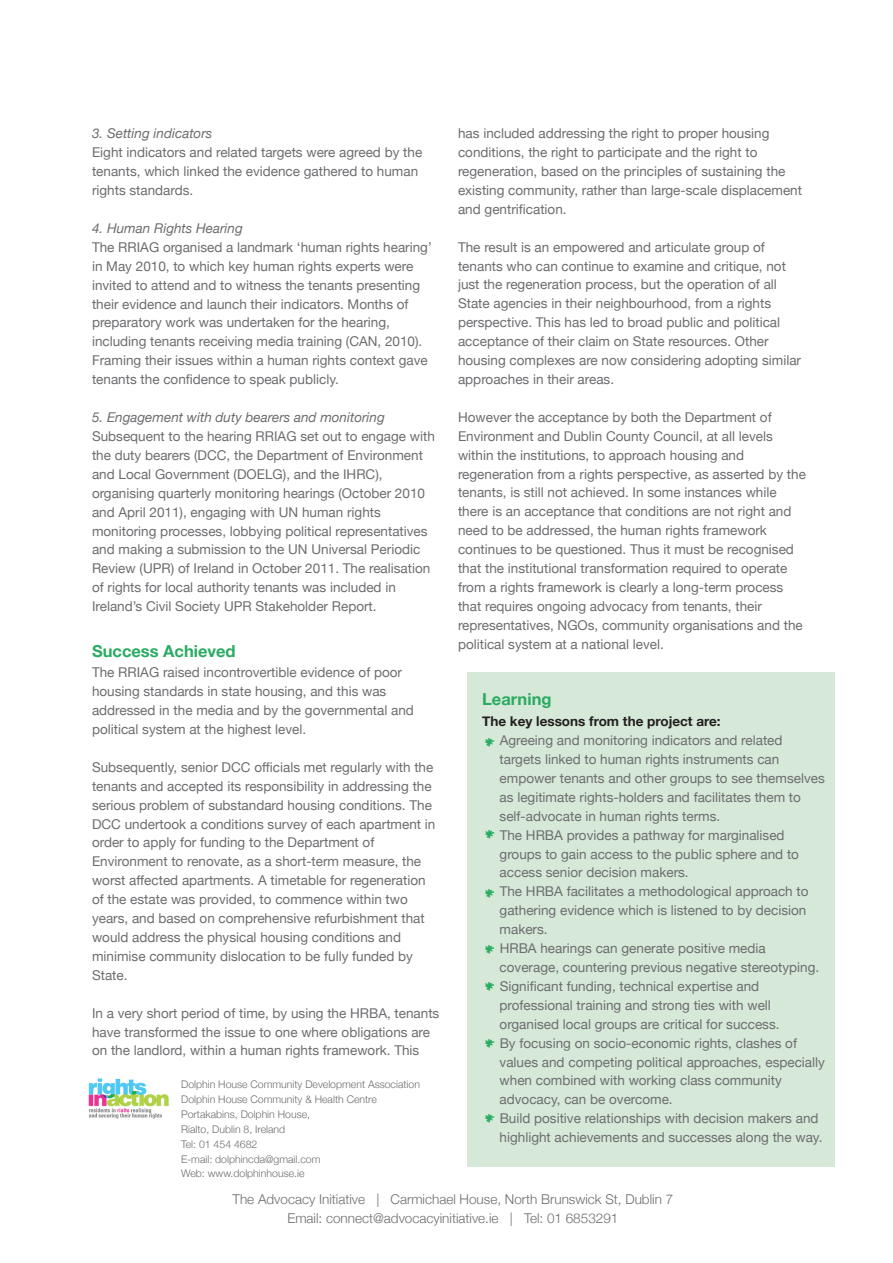
<style>
.page{position:relative;width:893px;height:1263px;background:#fff}
.page>*{position:absolute;margin:0;border:0;box-sizing:border-box;transform-origin:0 0}
.t1{font:700 18px "Throw My Hands Upinthe Air";color:#29ab62}
.t2{font:700 16.5px "Helvetica Neue";color:#29ab62}
.t3{font:13.5px/18.9px "Helvetica Neue";color:#6c6d70}
.t4{font:300 13.5px/19.2px "Helvetica Neue";color:#6c6d70;text-align:center}
.t5{font:italic 13.5px "Helvetica Neue";color:#6c6d70}
.t6{font:700 13.5px "Helvetica Neue";color:#231f20}
.t7{font:300 10.5px/14.9px "Helvetica Neue";color:#6c6d70}
</style>
<div class="page">
<div style="left:467px;top:672px;width:367px;height:495px;background:#d6e8d8"></div>
<img style="left:88px;top:1078px;width:81px;height:41px">
<p class="t5" style="left:92px;top:125px;width:122px">3. Setting indicators</p>
<p class="t3" style="left:92px;top:143px;width:332px">Eight indicators and related targets were agreed by the tenants, which linked the evidence gathered to human rights standards.</p>
<p class="t5" style="left:92px;top:220px;width:152px">4. Human Rights Hearing</p>
<p class="t3" style="left:92px;top:237px;width:341px">The RRIAG organised a landmark ‘human rights hearing’ in May 2010, to which key human rights experts were invited to attend and to witness the tenants presenting their evidence and launch their indicators. Months of preparatory work was undertaken for the hearing, including tenants receiving media training (CAN, 2010).<br>Framing their issues within a human rights context gave tenants the confidence to speak publicly.</p>
<p class="t5" style="left:92px;top:409px;width:294px">5. Engagement with duty bearers and monitoring</p>
<p class="t3" style="left:92px;top:427px;width:344px">Subsequent to the hearing RRIAG set out to engage with the duty bearers (DCC, the Department of Environment and Local Government (DOELG), and the IHRC), organising quarterly monitoring hearings (October 2010 and April 2011), engaging with UN human rights monitoring processes, lobbying political representatives and making a submission to the UN Universal Periodic Review (UPR) of Ireland in October 2011. The realisation of rights for local authority tenants was included in Ireland’s Civil Society UPR Stakeholder Report.</p>
<p class="t2" style="left:92px;top:641px;width:145px">success achieved</p>
<p class="t3" style="left:92px;top:663px;width:323px">The RRIAG raised incontrovertible evidence of poor housing standards in state housing, and this was addressed in the media and by the governmental and political system at the highest level.</p>
<p class="t3" style="left:92px;top:757px;width:345px">Subsequently, senior DCC officials met regularly with the tenants and accepted its responsibility in addressing the serious problem of substandard housing conditions. The DCC undertook a conditions survey of each apartment in order to apply for funding to the Department of Environment to renovate, as a short-term measure, the worst affected apartments. A timetable for regeneration of the estate was provided, to commence within two years, and based on comprehensive refurbishment that would address the physical housing conditions and minimise community dislocation to be fully funded by State.</p>
<p class="t3" style="left:92px;top:1003px;width:349px">In a very short period of time, by using the HRBA, tenants have transformed the issue to one where obligations are on the landlord, within a human rights framework. This</p>
<p class="t7" style="left:181px;top:1077px;width:240px">Dolphin House Community Development Association<br>Dolphin House Community &amp; Health Centre<br>Portakabins, Dolphin House,<br>Rialto, Dublin 8, Ireland<br>Tel: 01 454 4682<br>E-mail: dolphincda@gmail.com<br>Web: www.dolphinhouse.ie</p>
<p class="t3" style="left:458px;top:124px;width:345px">has included addressing the right to proper housing conditions, the right to participate and the right to regeneration, based on the principles of sustaining the existing community, rather than large-scale displacement and gentrification.</p>
<p class="t3" style="left:458px;top:237px;width:345px">The result is an empowered and articulate group of tenants who can continue to examine and critique, not just the regeneration process, but the operation of all State agencies in their neighbourhood, from a rights perspective. This has led to broad public and political acceptance of their claim on State resources. Other housing complexes are now considering adopting similar approaches in their areas.</p>
<p class="t3" style="left:458px;top:407px;width:349px">However the acceptance by both the Department of Environment and Dublin County Council, at all levels within the institutions, to approach housing and regeneration from a rights perspective, as asserted by the tenants, is still not achieved. In some instances while there is an acceptance that conditions are not right and need to be addressed, the human rights framework continues to be questioned. Thus it must be recognised that the institutional transformation required to operate from a rights framework is clearly a long-term process that requires ongoing advocacy from tenants, their representatives, NGOs, community organisations and the political system at a national level.</p>
<p class="t2" style="left:482px;top:689px;width:71px">learning</p>
<p class="t6" style="left:482px;top:712px;width:240px">the key lessons from the project are:</p>
<p class="t3" style="left:500px;top:730px;width:327px">Agreeing and monitoring indicators and related targets linked to human rights instruments can empower tenants and other groups to see themselves as legitimate rights-holders and facilitates them to self-advocate in human rights terms.<br>The HRBA provides a pathway for marginalised groups to gain access to the public sphere and to access senior decision makers.<br>The HRBA facilitates a methodological approach to gathering evidence which is listened to by decision makers.<br>HRBA hearings can generate positive media coverage, countering previous negative stereotyping.<br>Significant funding, technical expertise and professional training and strong ties with well organised local groups are critical for success.<br>By focusing on socio-economic rights, clashes of values and competing political approaches, especially when combined with working class community advocacy, can be overcome.<br>Build positive relationships with decision makers and highlight achievements and successes along the way.</p>
<h1 class="t1" style="left:485px;top:732px;width:12px">*</h1>
<h1 class="t1" style="left:485px;top:883px;width:12px">*</h1>
<h1 class="t1" style="left:485px;top:939px;width:12px">*</h1>
<h1 class="t1" style="left:485px;top:976px;width:12px">*</h1>
<h1 class="t1" style="left:485px;top:1033px;width:12px">*</h1>
<h1 class="t1" style="left:485px;top:1108px;width:12px">*</h1>
<p class="t4" style="left:233px;top:1189px;width:442px">The Advocacy Initiative | Carmichael House, North Brunswick St, Dublin 7<br>Email: connect@advocacyinitiative.ie | Tel: 01 6853291</p>
</div>
